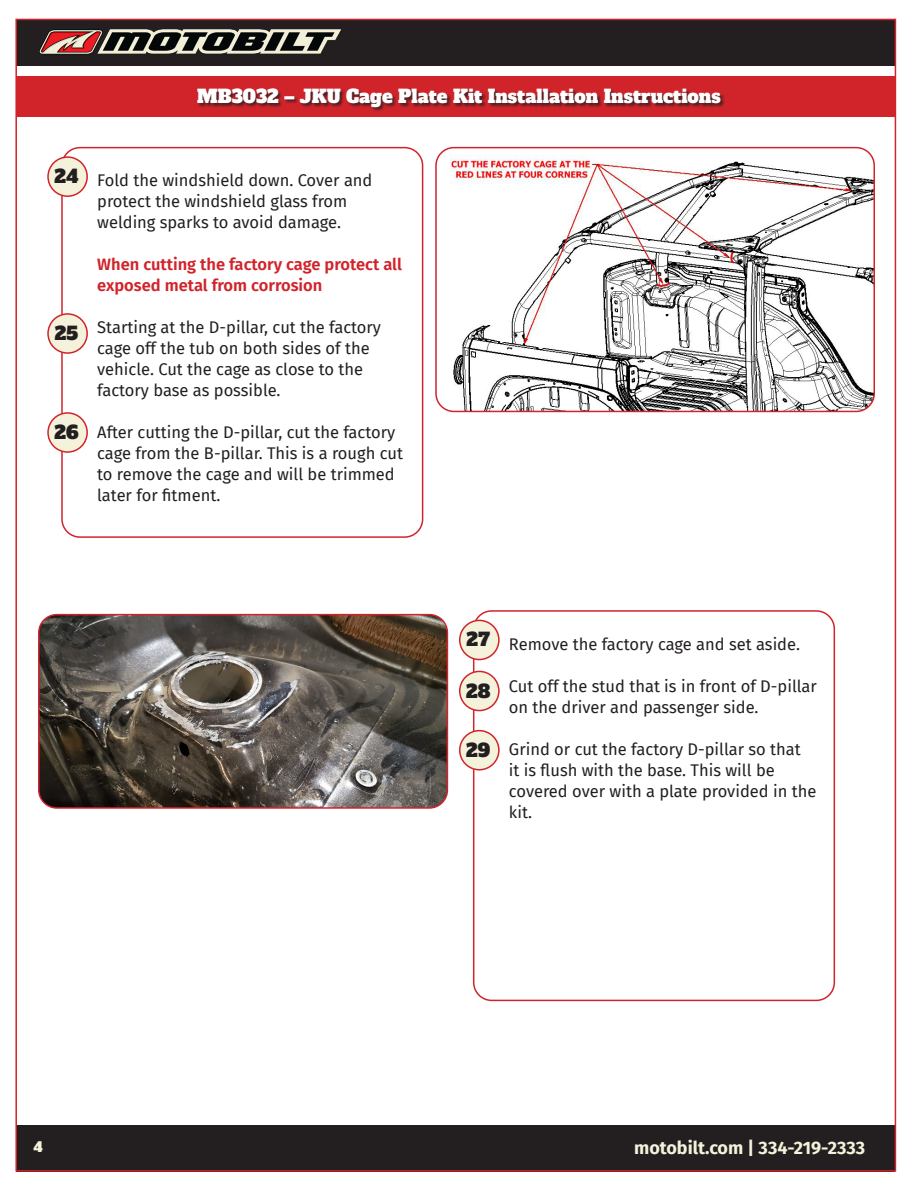
<style>
.page{position:relative;width:918px;height:1188px;background:#fff}
.page>*{position:absolute;margin:0;border:0;box-sizing:border-box;transform-origin:0 0}
.t1{font:18px "Alfa Slab One";color:#fff}
.t2{font:700 18px "Fira Sans";color:#f5f2db}
.t3{font:18px "Alfa Slab One";color:#231f20}
.t4{font:16.5px/21px "Fira Sans";color:#231f20}
.t5{font:600 16.5px/21px "Fira Sans";color:#d1232a}
.t6{font:13.5px "Alfa Slab One";color:#f5f2db}
</style>
<div class="page">
<div style="left:16px;top:19px;width:880px;height:47px;background:#231f20"></div>
<div style="left:16px;top:1125px;width:879px;height:46px;background:#231f20"></div>
<img style="left:40px;top:29px;width:301px;height:25px">
<div style="left:16px;top:76px;width:880px;height:40px;background:#d1232a"></div>
<div style="left:198px;top:89px;width:527px;height:22px;background:#231f20;opacity:.75"></div>
<div style="left:61px;top:147px;width:362px;height:391px;border:2px solid #d1232a;border-radius:18px"></div>
<img style="left:438px;top:148px;width:436px;height:263px">
<div style="left:435px;top:147px;width:440px;height:265px;border:2px solid #d1232a;border-radius:18px"></div>
<div style="left:473px;top:610px;width:362px;height:391px;border:2px solid #d1232a;border-radius:18px"></div>
<div style="left:460px;top:620px;width:39px;height:40px;background:#f5f2db;border-radius:50%"></div>
<div style="left:459px;top:620px;width:41px;height:40px;border:2px solid #d1232a;border-radius:50%"></div>
<div style="left:460px;top:671px;width:39px;height:40px;background:#f5f2db;border-radius:50%"></div>
<div style="left:459px;top:671px;width:41px;height:40px;border:2px solid #d1232a;border-radius:50%"></div>
<div style="left:460px;top:731px;width:39px;height:39px;background:#f5f2db;border-radius:50%"></div>
<div style="left:459px;top:730px;width:41px;height:41px;border:2px solid #d1232a;border-radius:50%"></div>
<img style="left:39px;top:615px;width:408px;height:191px">
<div style="left:38px;top:614px;width:410px;height:195px;border:2px solid #d1232a;border-radius:18px"></div>
<div style="left:48px;top:157px;width:39px;height:39px;background:#f5f2db;border-radius:50%"></div>
<div style="left:47px;top:156px;width:41px;height:41px;border:2px solid #d1232a;border-radius:50%"></div>
<div style="left:48px;top:314px;width:39px;height:39px;background:#f5f2db;border-radius:50%"></div>
<div style="left:47px;top:313px;width:41px;height:41px;border:2px solid #d1232a;border-radius:50%"></div>
<div style="left:48px;top:413px;width:39px;height:39px;background:#f5f2db;border-radius:50%"></div>
<div style="left:47px;top:412px;width:41px;height:41px;border:2px solid #d1232a;border-radius:50%"></div>
<p class="t1" style="left:197px;top:80px;width:525px">MB3032 – JKU Cage Plate Kit Installation Instructions</p>
<p class="t3" style="left:55px;top:161px;width:26px">24</p>
<p class="t3" style="left:55px;top:318px;width:25px">25</p>
<p class="t3" style="left:55px;top:417px;width:26px">26</p>
<p class="t4" style="left:97px;top:170px;width:277px">Fold the windshield down. Cover and protect the windshield glass from welding sparks to avoid damage.</p>
<p class="t5" style="left:97px;top:253px;width:306px">When cutting the factory cage protect all exposed metal from corrosion</p>
<p class="t4" style="left:97px;top:317px;width:285px">Starting at the D-pillar, cut the factory cage off the tub on both sides of the vehicle. Cut the cage as close to the factory base as possible.</p>
<p class="t4" style="left:97px;top:422px;width:307px">After cutting the D-pillar, cut the factory cage from the B-pillar. This is a rough cut to remove the cage and will be trimmed later for fitment.</p>
<p class="t3" style="left:467px;top:624px;width:25px">27</p>
<p class="t3" style="left:466px;top:675px;width:26px">28</p>
<p class="t3" style="left:466px;top:734px;width:26px">29</p>
<p class="t4" style="left:509px;top:633px;width:293px">Remove the factory cage and set aside.</p>
<p class="t4" style="left:509px;top:675px;width:310px">Cut off the stud that is in front of D-pillar on the driver and passenger side.</p>
<p class="t4" style="left:509px;top:738px;width:309px">Grind or cut the factory D-pillar so that<br>it is flush with the base. This will be covered over with a plate provided in the kit.</p>
<p class="t6" style="left:33px;top:1135px;width:11px">4</p>
<p class="t2" style="left:634px;top:1132px;width:232px">motobilt.com | 334-219-2333</p>
</div>
